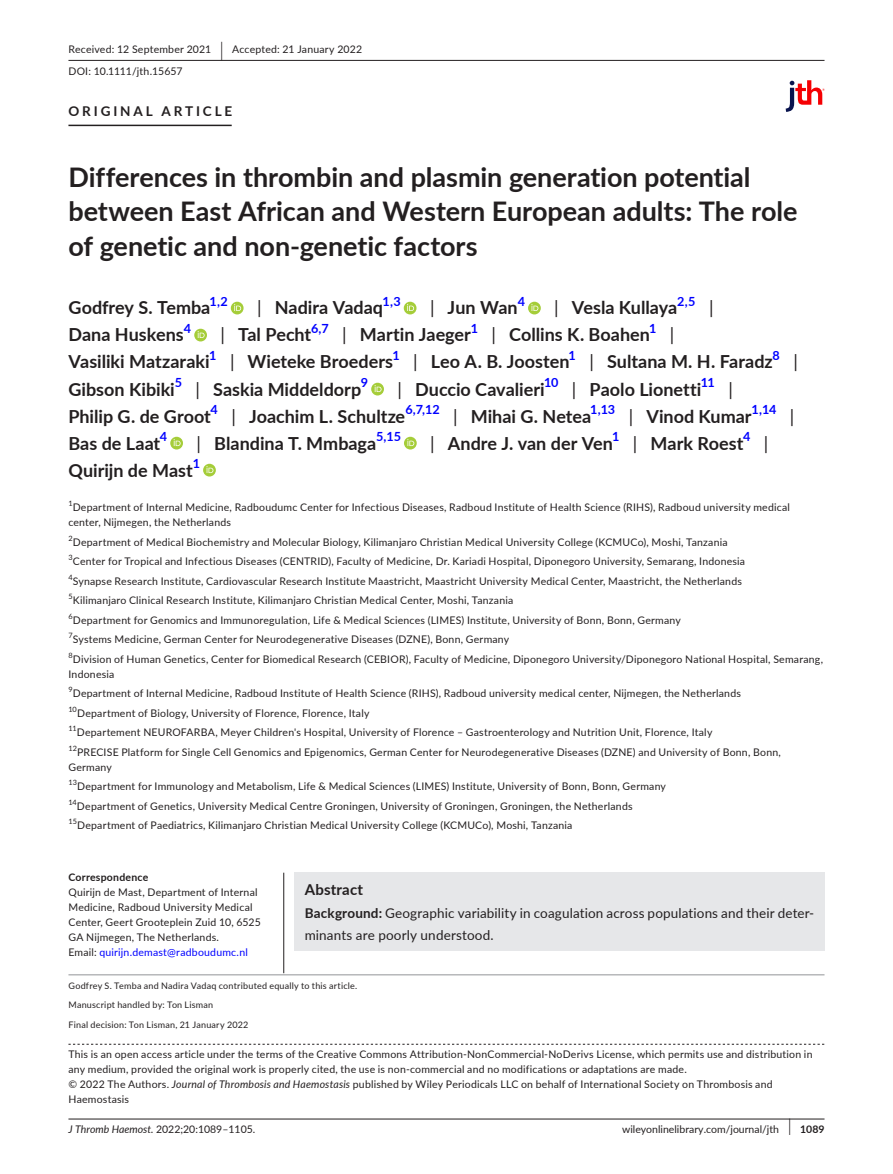
<style>
.page{position:relative;width:893px;height:1174px;background:#fff}
.page>*{position:absolute;margin:0;border:0;box-sizing:border-box;transform-origin:0 0}
.t1{font:700 27px/34.5px "Lato";color:#231f20}
.t2{font:700 18px/27px "Lato";color:#231f20}
.t3{font:18px "Lato";color:#231f20}
.t4{font:700 15px "Lato";letter-spacing:.015em;color:#231f20}
.t5{font:13.5px/22.5px "Lato";letter-spacing:.01em;color:#231f20}
.t6{font:700 13.5px "Lato";letter-spacing:.215em;color:#231f20}
.t7{font:700 12.6px "Lato";color:#00f}
.t8{font:10.5px/19.5px "Lato";letter-spacing:.02em;color:#231f20}
.t9{font:10.5px "Lato";color:#231f20}
.t10{font:700 10.5px "Lato";letter-spacing:.02em;color:#231f20}
.t11{font:9px/19.5px "Lato";letter-spacing:.025em;color:#231f20}
.s1{font-size:19.65px}
.s2{font-weight:400}
.s3{color:#00f}
.s4{font-weight:700}
.s5{font-style:italic}
.s6{font-size:17.4px}
</style>
<div class="page">
<hr style="left:68px;top:1118px;width:756px;height:1px;background:#231f20">
<svg style="left:786px;top:80px;width:38px;height:32px"></svg>
<hr style="left:68px;top:60px;width:756px;height:1px;background:#231f20">
<hr style="left:68px;top:125px;width:164px;height:1px;background:#231f20">
<div style="left:231px;top:302px;width:13px;height:12px;background:#a5cd39;border-radius:50%"></div>
<svg style="left:234px;top:304px;width:7px;height:7px"></svg>
<div style="left:404px;top:302px;width:12px;height:12px;background:#a5cd39;border-radius:50%"></div>
<svg style="left:407px;top:304px;width:7px;height:7px"></svg>
<svg style="left:528px;top:302px;width:13px;height:12px"></svg>
<svg style="left:531px;top:304px;width:7px;height:7px"></svg>
<svg style="left:194px;top:329px;width:13px;height:12px"></svg>
<svg style="left:198px;top:331px;width:7px;height:7px"></svg>
<svg style="left:371px;top:383px;width:13px;height:12px"></svg>
<svg style="left:375px;top:385px;width:7px;height:7px"></svg>
<svg style="left:170px;top:437px;width:13px;height:12px"></svg>
<svg style="left:174px;top:439px;width:7px;height:7px"></svg>
<svg style="left:404px;top:437px;width:13px;height:12px"></svg>
<svg style="left:407px;top:439px;width:7px;height:7px"></svg>
<svg style="left:203px;top:464px;width:13px;height:12px"></svg>
<svg style="left:207px;top:466px;width:6px;height:7px"></svg>
<svg style="left:68px;top:1043px;width:756px;height:1px"></svg>
<hr style="left:68px;top:974px;width:756px;height:1px;background:#939598">
<div style="left:294px;top:872px;width:530px;height:78px;background:#e6e7e9"></div>
<hr style="left:283px;top:872px;width:1px;height:101px;background:#231f20">
<p class="t8" style="left:68px;top:38px;width:295px;line-height:21.8px">Received: 12 September 2021 <span class="s1">|</span> Accepted: 21 January 2022<br>DOI: 10.1111/jth.15657</p>
<p class="t6" style="left:68px;top:101px;width:165px">ORIGINAL ARTICLE</p>
<h1 class="t1" style="left:68px;top:159px;width:731px">Differences in thrombin and plasmin generation potential between East African and Western European adults: The role of genetic and non-genetic factors</h1>
<h2 class="t2" style="left:68px;top:294px;width:143px">Godfrey S. Temba</h2>
<p class="t7" style="left:209px;top:292px;width:20px">1,2</p>
<h2 class="t2" style="left:257px;top:294px;width:128px"><span class="s2">|</span> Nadira Vadaq</h2>
<p class="t7" style="left:383px;top:292px;width:20px">1,3</p>
<h2 class="t2" style="left:430px;top:294px;width:89px"><span class="s2">|</span> Jun Wan</h2>
<p class="t7" style="left:518px;top:292px;width:9px">4</p>
<h2 class="t2" style="left:554px;top:294px;width:124px"><span class="s2">|</span> Vesla Kullaya</h2>
<p class="t7" style="left:677px;top:292px;width:20px">2,5</p>
<h2 class="t3" style="left:709px;top:295px;width:6px">|</h2>
<h2 class="t2" style="left:68px;top:321px;width:117px">Dana Huskens</h2>
<p class="t7" style="left:184px;top:319px;width:9px">4</p>
<h2 class="t2" style="left:220px;top:321px;width:92px"><span class="s2">|</span> Tal Pecht</h2>
<p class="t7" style="left:311px;top:319px;width:19px">6,7</p>
<h2 class="t2" style="left:342px;top:321px;width:130px"><span class="s2">|</span> Martin Jaeger</h2>
<p class="t7" style="left:471px;top:319px;width:9px">1</p>
<h2 class="t2" style="left:492px;top:321px;width:160px"><span class="s2">|</span> Collins K. Boahen</h2>
<p class="t7" style="left:649px;top:319px;width:9px">1</p>
<h2 class="t3" style="left:670px;top:322px;width:6px">|</h2>
<h2 class="t2" style="left:68px;top:348px;width:143px">Vasiliki Matzaraki</h2>
<p class="t7" style="left:209px;top:346px;width:9px">1</p>
<h2 class="t2" style="left:230px;top:348px;width:165px"><span class="s2">|</span> Wieteke Broeders</h2>
<p class="t7" style="left:392px;top:346px;width:9px">1</p>
<h2 class="t2" style="left:413px;top:348px;width:158px"><span class="s2">|</span> Leo A. B. Joosten</h2>
<p class="t7" style="left:569px;top:346px;width:9px">1</p>
<h2 class="t2" style="left:589px;top:348px;width:185px"><span class="s2">|</span> Sultana M. H. Faradz</h2>
<p class="t7" style="left:772px;top:346px;width:9px">8</p>
<h2 class="t3" style="left:793px;top:349px;width:6px">|</h2>
<h2 class="t2" style="left:68px;top:375px;width:108px">Gibson Kibiki</h2>
<p class="t7" style="left:175px;top:373px;width:9px">5</p>
<h2 class="t2" style="left:195px;top:375px;width:167px"><span class="s2">|</span> Saskia Middeldorp</h2>
<p class="t7" style="left:361px;top:373px;width:9px">9</p>
<h2 class="t2" style="left:397px;top:375px;width:149px"><span class="s2">|</span> Duccio Cavalieri</h2>
<p class="t7" style="left:544px;top:373px;width:16px">10</p>
<h2 class="t2" style="left:572px;top:375px;width:131px"><span class="s2">|</span> Paolo Lionetti</h2>
<p class="t7" style="left:701px;top:373px;width:16px">11</p>
<h2 class="t2" style="left:68px;top:375px;width:727px;text-indent:660px"><span class="s2">|<br></span>Philip G. de Groot<sup>4</sup> <span class="s2">|</span> Joachim L. Schultze<sup>6,7,12</sup> <span class="s2">|</span> Mihai G. Netea<sup>1,13</sup> <span class="s2">|</span> Vinod Kumar<sup>1,14</sup> <span class="s2">|<br></span>Bas de Laat<sup>4</sup></h2>
<h2 class="t2" style="left:196px;top:429px;width:206px"><span class="s2">|</span> Blandina T. Mmbaga<sup>5,15</sup></h2>
<h2 class="t2" style="left:430px;top:429px;width:340px"><span class="s2">|</span> Andre J. van der Ven<sup>1</sup> <span class="s2">|</span> Mark Roest<sup>4</sup> <span class="s2">|</span></h2>
<h2 class="t2" style="left:68px;top:456px;width:133px">Quirijn de Mast<sup>1</sup></h2>
<p class="t8" style="left:68px;top:499px;width:723px;line-height:15px"><sup>1</sup>Department of Internal Medicine, Radboudumc Center for Infectious Diseases, Radboud Institute of Health Science (RIHS), Radboud university medical center, Nijmegen, the Netherlands</p>
<p class="t8" style="left:68px;top:531px;width:756px"><sup>2</sup>Department of Medical Biochemistry and Molecular Biology, Kilimanjaro Christian Medical University College (KCMUCo), Moshi, Tanzania<br><sup>3</sup>Center for Tropical and Infectious Diseases (CENTRID), Faculty of Medicine, Dr. Kariadi Hospital, Diponegoro University, Semarang, Indonesia<br><sup>4</sup>Synapse Research Institute, Cardiovascular Research Institute Maastricht, Maastricht University Medical Center, Maastricht, the Netherlands<br><sup>5</sup>Kilimanjaro Clinical Research Institute, Kilimanjaro Christian Medical Center, Moshi, Tanzania<br><sup>6</sup>Department for Genomics and Immunoregulation, Life &amp; Medical Sciences (LIMES) Institute, University of Bonn, Bonn, Germany<br><sup>7</sup>Systems Medicine, German Center for Neurodegenerative Diseases (DZNE), Bonn, Germany<br><sup>8</sup>Division of Human Genetics, Center for Biomedical Research (CEBIOR), Faculty of Medicine, Diponegoro University/Diponegoro National Hospital, Semarang,</p>
<p class="t8" style="left:68px;top:663px;width:714px">Indonesia<br><sup>9</sup>Department of Internal Medicine, Radboud Institute of Health Science (RIHS), Radboud university medical center, Nijmegen, the Netherlands <sup>10</sup>Department of Biology, University of Florence, Florence, Italy<br><sup>11</sup>Departement NEUROFARBA, Meyer Children's Hospital, University of Florence – Gastroenterology and Nutrition Unit, Florence, Italy<br><sup>12</sup>PRECISE Platform for Single Cell Genomics and Epigenomics, German Center for Neurodegenerative Diseases (DZNE) and University of Bonn, Bonn,</p>
<p class="t8" style="left:68px;top:756px;width:599px">Germany<br><sup>13</sup>Department for Immunology and Metabolism, Life &amp; Medical Sciences (LIMES) Institute, University of Bonn, Bonn, Germany <sup>14</sup>Department of Genetics, University Medical Centre Groningen, University of Groningen, Groningen, the Netherlands <sup>15</sup>Department of Paediatrics, Kilimanjaro Christian Medical University College (KCMUCo), Moshi, Tanzania</p>
<p class="t10" style="left:68px;top:869px;width:81px">Correspondence</p>
<p class="t8" style="left:68px;top:884px;width:194px;line-height:15px">Quirijn de Mast, Department of Internal Medicine, Radboud University Medical Center, Geert Grooteplein Zuid 10, 6525<br>GA Nijmegen, The Netherlands.<br>Email: <span class="s3">quirijn.demast@radboudumc.nl</span></p>
<h3 class="t4" style="left:305px;top:878px;width:60px">Abstract</h3>
<p class="t5" style="left:305px;top:901px;width:511px"><span class="s4">Background:</span> Geographic variability in coagulation across populations and their deter&shy;minants are poorly understood.</p>
<p class="t11" style="left:68px;top:975px;width:290px">Godfrey S. Temba and Nadira Vadaq contributed equally to this article.<br>Manuscript handled by: Ton Lisman<br>Final decision: Ton Lisman, 21 January 2022</p>
<p class="t8" style="left:68px;top:1046px;width:746px;line-height:15px">This is an open access article under the terms of the Creative Commons Attribution-NonCommercial-NoDerivs License, which permits use and distribution in any medium, provided the original work is properly cited, the use is non-commercial and no modifications or adaptations are made.<br>© 2022 The Authors. <span class="s5">Journal of Thrombosis and Haemostasis</span> published by Wiley Periodicals LLC on behalf of International Society on Thrombosis and Haemostasis</p>
<p class="t9" style="left:68px;top:1121px;width:188px"><span class="s5">J Thromb Haemost.</span> 2022;20:1089–1105.</p>
<p class="t9" style="left:622px;top:1121px;width:204px">wileyonlinelibrary.com/journal/jth <span class="s6">|</span> <span class="s4">1089</span></p>
</div>
